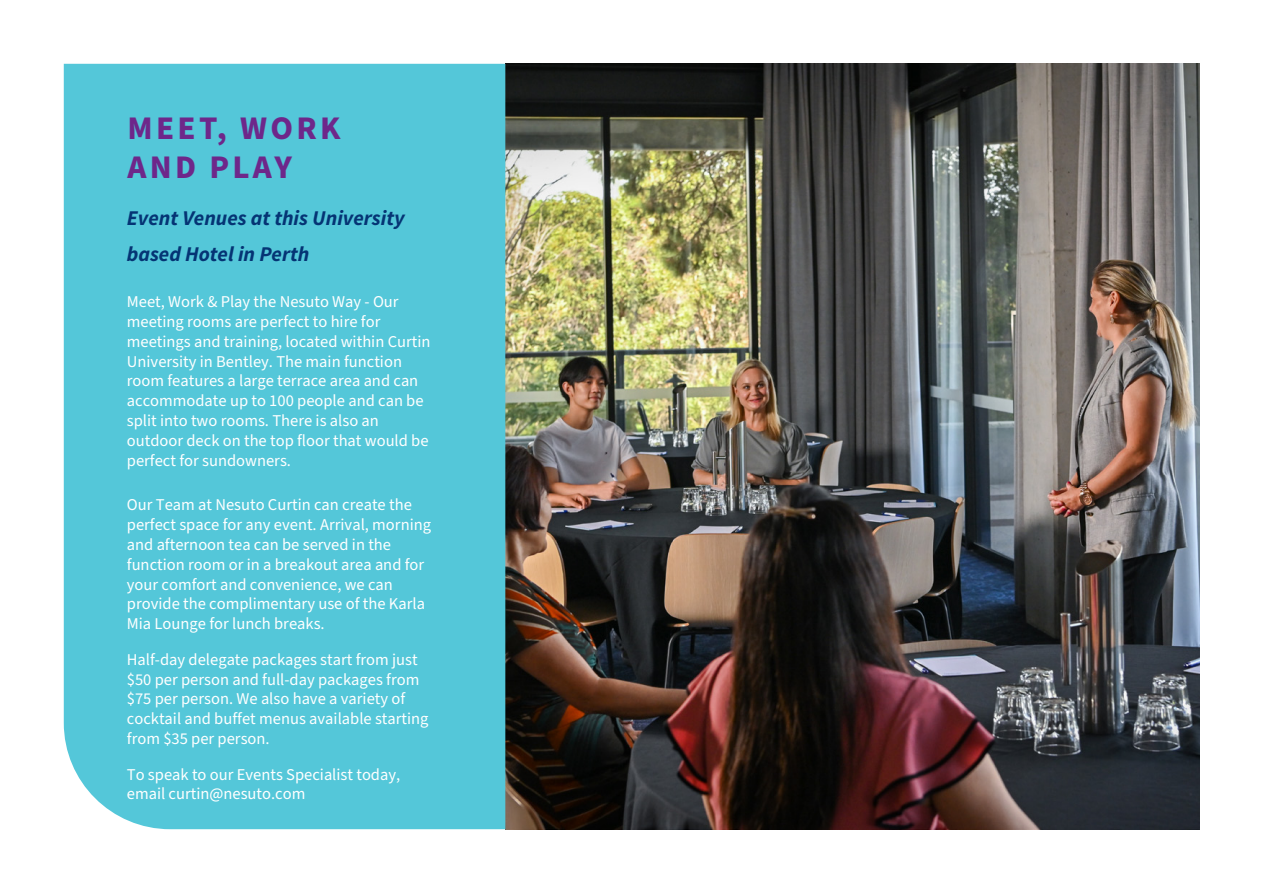
<style>
.page{position:relative;width:1263px;height:893px;background:#fff}
.page>*{position:absolute;margin:0;border:0;box-sizing:border-box;transform-origin:0 0}
.Purple_Header{font:700 33px/39.6px "Source Sans Pro";letter-spacing:.1em;color:#6e278a}
.Purple_Header-2{font:italic 700 21px/36.2px "Source Sans Pro";color:#053474}
.Purple_Header-3{font:16.5px/19.8px "Source Sans Pro";color:#fff}
</style>
<div class="page">
<img style="left:505px;top:64px;width:694px;height:765px">
<div style="left:64px;top:64px;width:441px;height:765px;background:#54c7d9"></div>
<p class="Purple_Header" style="left:128px;top:109px;width:215px">MEET, WORK<br>AND PLAY</p>
<p class="Purple_Header-2" style="left:127px;top:200px;width:279px">Event Venues at this University based Hotel in Perth</p>
<p class="Purple_Header-3" style="left:127px;top:292px;width:305px">Meet, Work &amp; Play the Nesuto Way - Our meeting rooms are perfect to hire for meetings and training, located within Curtin University in Bentley. The main function room features a large terrace area and can accommodate up to 100 people and can be split into two rooms. There is also an outdoor deck on the top floor that would be perfect for sundowners.</p>
<p class="Purple_Header-3" style="left:127px;top:495px;width:306px">Our Team at Nesuto Curtin can create the perfect space for any event. Arrival, morning and afternoon tea can be served in the function room or in a breakout area and for your comfort and convenience, we can provide the complimentary use of the Karla Mia Lounge for lunch breaks.</p>
<p class="Purple_Header-3" style="left:127px;top:650px;width:303px">Half-day delegate packages start from just $50 per person and full-day packages from $75 per person. We also have a variety of cocktail and buffet menus available starting from $35 per person.</p>
<p class="Purple_Header-3" style="left:127px;top:765px;width:275px">To speak to our Events Specialist today, email curtin@nesuto.com</p>
</div>
